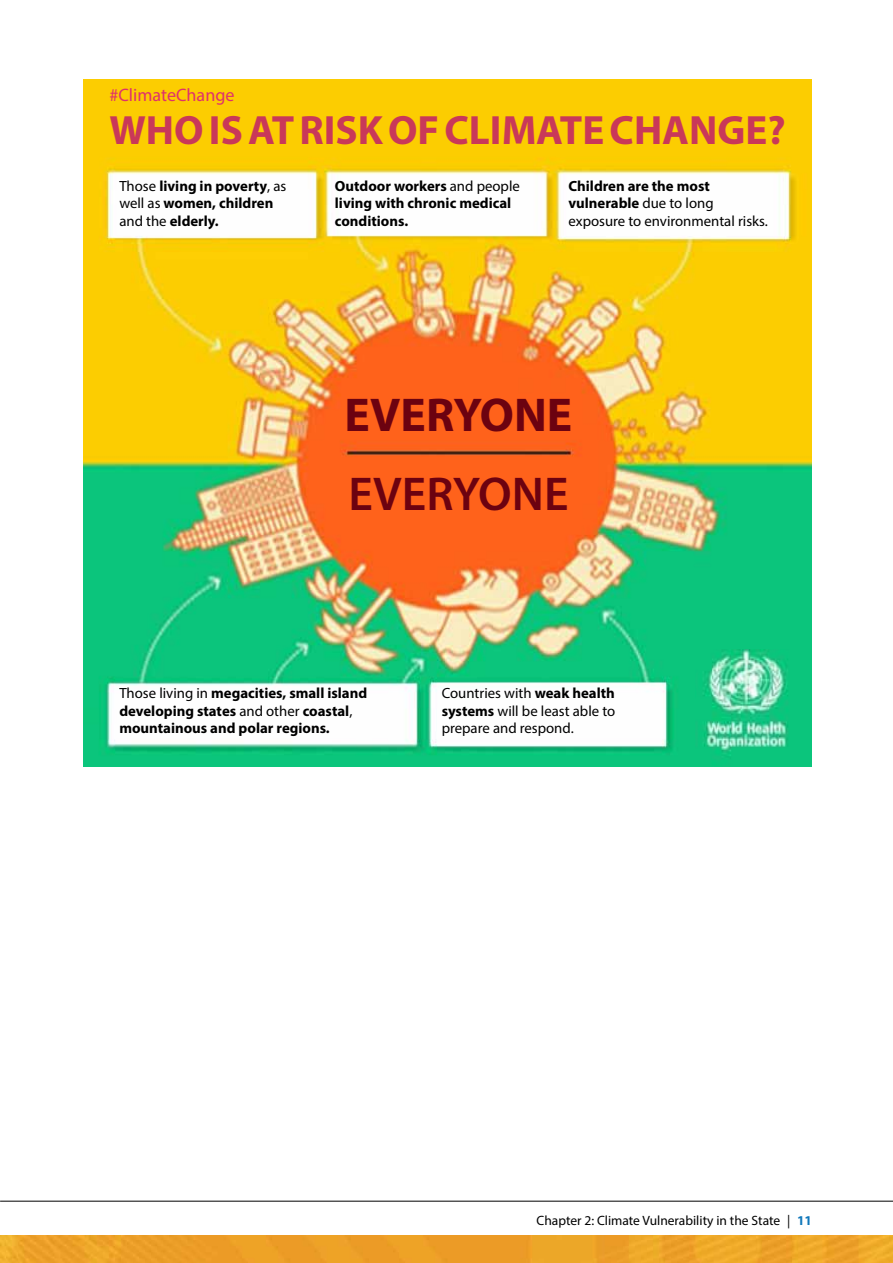
<style>
.page{position:relative;width:893px;height:1263px;background:#fff}
.page>*{position:absolute;margin:0;border:0;box-sizing:border-box;transform-origin:0 0}
.t1{font:700 47.7px "Myriad Pro";color:#6c0210}
.t2{font:600 47.7px "Myriad Pro";color:#6c0210}
.t3{font:700 41.1px "Myriad Pro";color:#c93859}
.t4{font:18px "Myriad Pro";color:#df316c}
.t5{font:700 14.85px/17.7px "Myriad Pro";color:#000}
.t6{font:14.85px/17.7px "Myriad Pro";color:#000}
.t7{font:13.5px "Myriad Pro";color:#000}
.s1{font-weight:400}
.s2{font-weight:700}
.s3{font-weight:700;color:#0f77ba}
</style>
<div class="page">
<img style="left:0;top:1236px;width:893px;height:27px">
<hr style="left:0;top:1201px;width:893px;height:1px;background:#000">
<img style="left:83px;top:80px;width:729px;height:686px">
<img style="left:695px;top:650px;width:101px;height:116px">
<p class="t4" style="left:109px;top:84px;width:127px">#ClimateChange</p>
<h2 class="t3" style="left:109px;top:103px;width:678px">WHO IS AT RISK OF CLIMATE CHANGE?</h2>
<p class="t5" style="left:119px;top:176px;width:169px"><span class="s1">Those</span> living in poverty<span class="s1">, as well as</span> women, children <span class="s1">and the</span> elderly.</p>
<p class="t5" style="left:335px;top:176px;width:186px">Outdoor workers <span class="s1">and people </span>living with chronic medical conditions.</p>
<p class="t6" style="left:568px;top:177px;width:201px"><span class="s2">Children are the most vulnerable</span> due to long exposure to environmental risks.</p>
<h1 class="t1" style="left:344px;top:384px;width:167px">EVERYONE</h1>
<h1 class="t2" style="left:348px;top:463px;width:222px">EVERYONE</h1>
<p class="t5" style="left:119px;top:684px;width:249px"><span class="s1">Those living in</span> megacities, small island developing states <span class="s1">and other</span> coastal<span class="s1">, </span>mountainous and polar regions.</p>
<p class="t6" style="left:442px;top:684px;width:175px;text-align:justify">Countries with <span class="s2">weak health systems</span> will be least able to prepare and respond.</p>
<p class="t7" style="left:536px;top:1212px;width:277px">Chapter 2: Climate Vulnerability in the State | <span class="s3">11</span></p>
</div>
